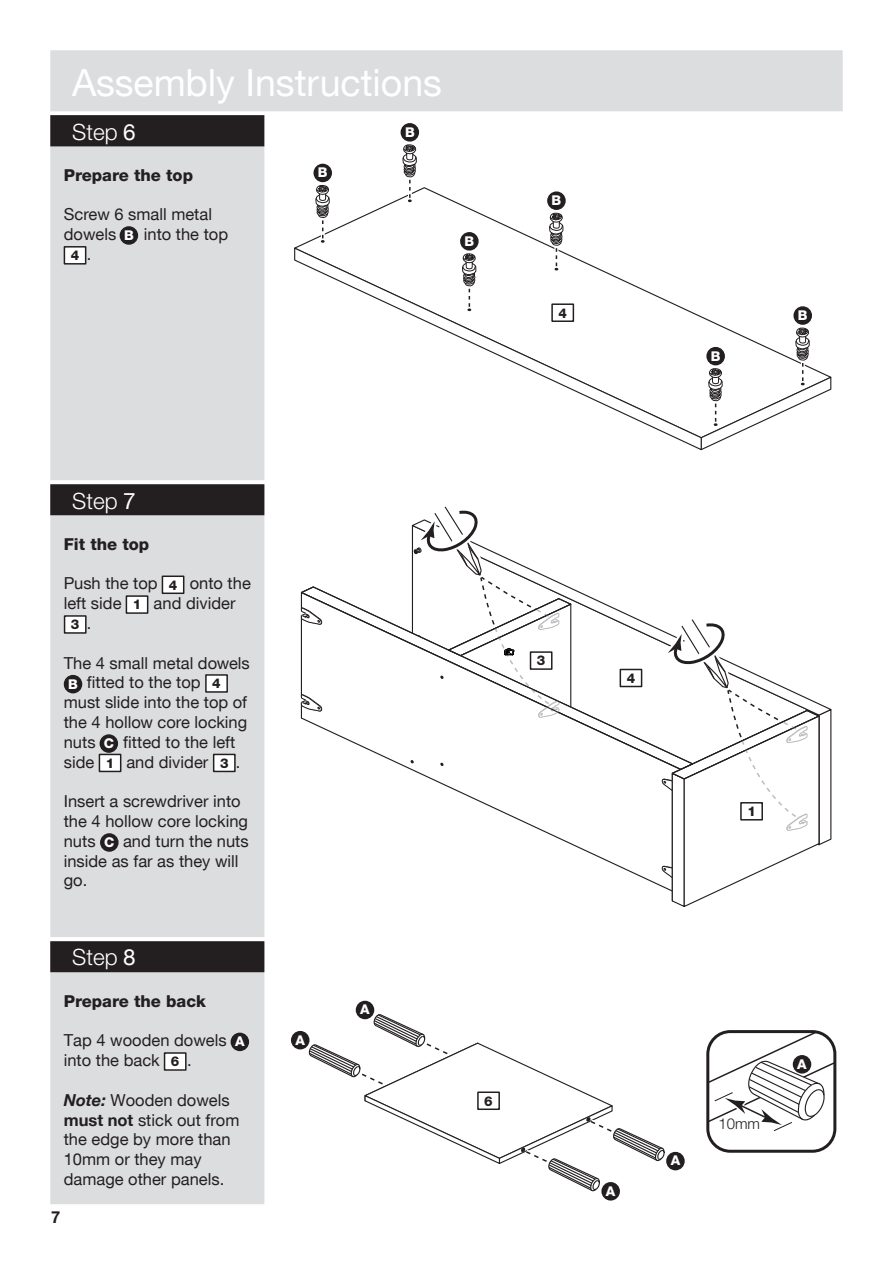
<style>
.page{position:relative;width:893px;height:1263px;background:#fff}
.page>*{position:absolute;margin:0;border:0;box-sizing:border-box;transform-origin:0 0}
.t1{font:37.5px "Helvetica Neue CE";color:#fff}
.t2{font:300 22.5px "Helvetica Neue CE";color:#fff}
.t3{font:16.5px/19.8px "Helvetica Neue CE";color:#231f20}
.t4{font:800 16.5px "Helvetica Neue CE";color:#231f20}
.t5{font:700 16.5px "Helvetica Neue CE";color:#231f20}
.t6{font:300 15px "Helvetica Neue CE";color:#231f20}
.t7{font:800 13.5px/19.8px "Helvetica Neue CE";color:#fff}
.t8{font:800 13.5px "Helvetica Neue CE";color:#231f20}
.s1{font-weight:400}
.s2{color:#231f20}
.s3{font-weight:700;font-style:italic}
.s4{font-weight:700}
</style>
<div class="page">
<div style="left:51px;top:51px;width:791px;height:60px;background:#dcdddf"></div>
<div style="left:50px;top:50px;width:793px;height:61px;border:2px solid #dcdddf"></div>
<div style="left:51px;top:146px;width:213px;height:1057px;background:#dcdddf"></div>
<div style="left:50px;top:145px;width:214px;height:1059px;border:2px solid #dcdddf"></div>
<div style="left:51px;top:116px;width:213px;height:30px;background:#231f20"></div>
<div style="left:50px;top:115px;width:214px;height:31px;border:2px solid #231f20"></div>
<svg style="left:50px;top:480px;width:215px;height:5px"></svg>
<div style="left:51px;top:485px;width:213px;height:29px;background:#231f20"></div>
<div style="left:50px;top:484px;width:214px;height:31px;border:2px solid #231f20"></div>
<svg style="left:294px;top:247px;width:408px;height:203px"></svg>
<svg style="left:401px;top:144px;width:16px;height:58px"></svg>
<div style="left:401px;top:124px;width:17px;height:17px;background:#231f20;border-radius:50%"></div>
<div style="left:401px;top:123px;width:18px;height:19px;border:2px solid #231f20;border-radius:50%"></div>
<svg style="left:314px;top:179px;width:16px;height:64px"></svg>
<div style="left:314px;top:164px;width:17px;height:17px;background:#231f20;border-radius:50%"></div>
<div style="left:313px;top:164px;width:19px;height:18px;border:2px solid #231f20;border-radius:50%"></div>
<svg style="left:547px;top:212px;width:17px;height:59px"></svg>
<div style="left:548px;top:192px;width:17px;height:17px;background:#231f20;border-radius:50%"></div>
<div style="left:547px;top:191px;width:19px;height:19px;border:2px solid #231f20;border-radius:50%"></div>
<svg style="left:460px;top:250px;width:17px;height:61px"></svg>
<div style="left:461px;top:233px;width:17px;height:17px;background:#231f20;border-radius:50%"></div>
<div style="left:460px;top:232px;width:19px;height:19px;border:2px solid #231f20;border-radius:50%"></div>
<div style="left:794px;top:307px;width:17px;height:17px;background:#231f20;border-radius:50%"></div>
<div style="left:793px;top:306px;width:19px;height:19px;border:2px solid #231f20;border-radius:50%"></div>
<svg style="left:700px;top:325px;width:132px;height:126px"></svg>
<div style="left:707px;top:348px;width:17px;height:17px;background:#231f20;border-radius:50%"></div>
<div style="left:706px;top:347px;width:19px;height:18px;border:2px solid #231f20;border-radius:50%"></div>
<div style="left:120px;top:227px;width:17px;height:17px;background:#231f20;border-radius:50%"></div>
<div style="left:120px;top:226px;width:18px;height:19px;border:2px solid #231f20;border-radius:50%"></div>
<div style="left:64px;top:247px;width:22px;height:17px;background:#fff"></div>
<div style="left:64px;top:246px;width:22px;height:19px;border:2px solid #231f20"></div>
<div style="left:552px;top:304px;width:21px;height:17px;background:#fff"></div>
<div style="left:551px;top:303px;width:23px;height:19px;border:2px solid #231f20"></div>
<svg style="left:437px;top:780px;width:225px;height:107px"></svg>
<svg style="left:411px;top:506px;width:162px;height:276px"></svg>
<svg style="left:300px;top:586px;width:362px;height:185px"></svg>
<svg style="left:662px;top:619px;width:170px;height:288px"></svg>
<div style="left:162px;top:576px;width:22px;height:17px;background:#fff"></div>
<div style="left:162px;top:575px;width:22px;height:19px;border:2px solid #231f20"></div>
<div style="left:126px;top:596px;width:22px;height:17px;background:#fff"></div>
<div style="left:126px;top:595px;width:22px;height:19px;border:2px solid #231f20"></div>
<div style="left:65px;top:616px;width:21px;height:17px;background:#fff"></div>
<div style="left:64px;top:615px;width:23px;height:19px;border:2px solid #231f20"></div>
<div style="left:65px;top:676px;width:17px;height:17px;background:#231f20;border-radius:50%"></div>
<div style="left:64px;top:675px;width:18px;height:18px;border:2px solid #231f20;border-radius:50%"></div>
<div style="left:206px;top:675px;width:21px;height:17px;background:#fff"></div>
<div style="left:205px;top:674px;width:23px;height:19px;border:2px solid #231f20"></div>
<div style="left:100px;top:735px;width:17px;height:17px;background:#231f20;border-radius:50%"></div>
<div style="left:100px;top:734px;width:18px;height:19px;border:2px solid #231f20;border-radius:50%"></div>
<div style="left:99px;top:754px;width:22px;height:17px;background:#fff"></div>
<div style="left:99px;top:754px;width:22px;height:18px;border:2px solid #231f20"></div>
<div style="left:214px;top:754px;width:21px;height:17px;background:#fff"></div>
<div style="left:213px;top:754px;width:23px;height:18px;border:2px solid #231f20"></div>
<div style="left:101px;top:834px;width:17px;height:17px;background:#231f20;border-radius:50%"></div>
<div style="left:100px;top:833px;width:19px;height:19px;border:2px solid #231f20;border-radius:50%"></div>
<div style="left:356px;top:1001px;width:17px;height:17px;background:#231f20;border-radius:50%"></div>
<div style="left:356px;top:1001px;width:18px;height:18px;border:2px solid #231f20;border-radius:50%"></div>
<div style="left:667px;top:1152px;width:17px;height:17px;background:#231f20;border-radius:50%"></div>
<div style="left:666px;top:1152px;width:19px;height:18px;border:2px solid #231f20;border-radius:50%"></div>
<div style="left:292px;top:1032px;width:17px;height:17px;background:#231f20;border-radius:50%"></div>
<div style="left:291px;top:1031px;width:18px;height:18px;border:2px solid #231f20;border-radius:50%"></div>
<svg style="left:308px;top:1013px;width:357px;height:179px"></svg>
<div style="left:602px;top:1183px;width:17px;height:17px;background:#231f20;border-radius:50%"></div>
<div style="left:601px;top:1182px;width:19px;height:18px;border:2px solid #231f20;border-radius:50%"></div>
<svg style="left:710px;top:1030px;width:127px;height:102px"></svg>
<div style="left:793px;top:1056px;width:17px;height:17px;background:#231f20;border-radius:50%"></div>
<div style="left:793px;top:1055px;width:18px;height:18px;border:2px solid #231f20;border-radius:50%"></div>
<div style="left:706px;top:1030px;width:130px;height:123px;border:3px solid #231f20;border-radius:22px"></div>
<div style="left:231px;top:1033px;width:17px;height:17px;background:#231f20;border-radius:50%"></div>
<div style="left:231px;top:1033px;width:18px;height:18px;border:2px solid #231f20;border-radius:50%"></div>
<div style="left:478px;top:1092px;width:21px;height:17px;background:#fff"></div>
<div style="left:477px;top:1091px;width:23px;height:19px;border:2px solid #231f20"></div>
<div style="left:165px;top:1053px;width:21px;height:17px;background:#fff"></div>
<div style="left:164px;top:1052px;width:23px;height:19px;border:2px solid #231f20"></div>
<svg style="left:50px;top:937px;width:215px;height:5px"></svg>
<div style="left:51px;top:942px;width:213px;height:29px;background:#231f20"></div>
<div style="left:50px;top:941px;width:214px;height:31px;border:2px solid #231f20"></div>
<div style="left:530px;top:652px;width:22px;height:17px;background:#fff"></div>
<div style="left:530px;top:651px;width:22px;height:19px;border:2px solid #231f20"></div>
<div style="left:620px;top:669px;width:22px;height:17px;background:#fff"></div>
<div style="left:620px;top:669px;width:22px;height:18px;border:2px solid #231f20"></div>
<p class="t1" style="left:72px;top:60px;width:371px">Assembly Instructions</p>
<p class="t2" style="left:72px;top:118px;width:65px">Step <span class="s1">6</span></p>
<p class="t4" style="left:64px;top:165px;width:131px">Prepare the top</p>
<p class="t3" style="left:64px;top:205px;width:150px">Screw 6 small metal dowels</p>
<p class="t3" style="left:144px;top:225px;width:86px">into the top</p>
<p class="t7" style="left:124px;top:225px;width:11px">B</p>
<p class="t8" style="left:71px;top:247px;width:10px">4</p>
<p class="t3" style="left:64px;top:244px;width:29px">. .</p>
<p class="t7" style="left:318px;top:163px;width:11px">B</p>
<p class="t7" style="left:405px;top:122px;width:11px">B</p>
<p class="t7" style="left:464px;top:231px;width:11px">B</p>
<p class="t7" style="left:552px;top:190px;width:11px">B</p>
<p class="t8" style="left:558px;top:304px;width:10px">4</p>
<p class="t7" style="left:711px;top:346px;width:11px">B</p>
<p class="t7" style="left:798px;top:305px;width:11px">B</p>
<p class="t2" style="left:72px;top:487px;width:65px">Step <span class="s1">7</span></p>
<p class="t4" style="left:64px;top:534px;width:87px">Fit the top</p>
<p class="t3" style="left:64px;top:574px;width:95px">Push the top</p>
<p class="t3" style="left:190px;top:574px;width:63px">onto the</p>
<p class="t3" style="left:64px;top:594px;width:59px">left side</p>
<p class="t3" style="left:154px;top:594px;width:83px">and divider</p>
<p class="t3" style="left:64px;top:613px;width:29px">. .</p>
<p class="t3" style="left:64px;top:653px;width:188px">The 4 small metal dowels . fitted to the top<br>must slide into the top of the 4 hollow core locking nuts</p>
<p class="t8" style="left:169px;top:576px;width:10px">4</p>
<p class="t8" style="left:133px;top:596px;width:10px">1</p>
<p class="t8" style="left:71px;top:616px;width:10px">3</p>
<p class="t7" style="left:68px;top:674px;width:11px">B</p>
<p class="t8" style="left:212px;top:675px;width:10px">4</p>
<p class="t3" style="left:123px;top:732px;width:114px">fitted to the left</p>
<p class="t7" style="left:104px;top:733px;width:12px">C<br><span class="s2">1</span></p>
<p class="t3" style="left:64px;top:752px;width:32px">side</p>
<p class="t3" style="left:126px;top:752px;width:116px">and divider . .</p>
<p class="t3" style="left:64px;top:792px;width:186px">Insert a screwdriver into the 4 hollow core locking nuts</p>
<p class="t8" style="left:220px;top:755px;width:10px">3</p>
<p class="t3" style="left:64px;top:831px;width:186px;text-indent:59px">and turn the nuts inside as far as they will go.</p>
<p class="t7" style="left:104px;top:832px;width:12px">C</p>
<p class="t2" style="left:72px;top:944px;width:65px">Step <span class="s1">8</span></p>
<p class="t4" style="left:64px;top:991px;width:144px">Prepare the back</p>
<p class="t3" style="left:64px;top:1031px;width:164px">Tap 4 wooden dowels into the back</p>
<p class="t3" style="left:187px;top:1050px;width:6px">.</p>
<p class="t3" style="left:64px;top:1090px;width:177px"><span class="s3">Note:</span> Wooden dowels <span class="s4">must not</span> stick out from the edge by more than<br>10mm or they may damage other panels.</p>
<p class="t7" style="left:235px;top:1031px;width:11px">A</p>
<p class="t8" style="left:171px;top:1053px;width:10px">6</p>
<p class="t5" style="left:51px;top:1207px;width:11px">7</p>
<p class="t7" style="left:295px;top:1030px;width:11px">A</p>
<p class="t7" style="left:360px;top:1000px;width:11px">A</p>
<p class="t8" style="left:537px;top:652px;width:10px">3</p>
<p class="t8" style="left:627px;top:670px;width:10px">4</p>
<p class="t8" style="left:747px;top:803px;width:10px">1</p>
<p class="t8" style="left:484px;top:1092px;width:10px">6</p>
<p class="t7" style="left:606px;top:1181px;width:11px">A</p>
<p class="t7" style="left:671px;top:1151px;width:11px">A</p>
<p class="t6" style="left:718px;top:1114px;width:43px">10mm</p>
<p class="t7" style="left:797px;top:1054px;width:11px">A</p>
</div>
